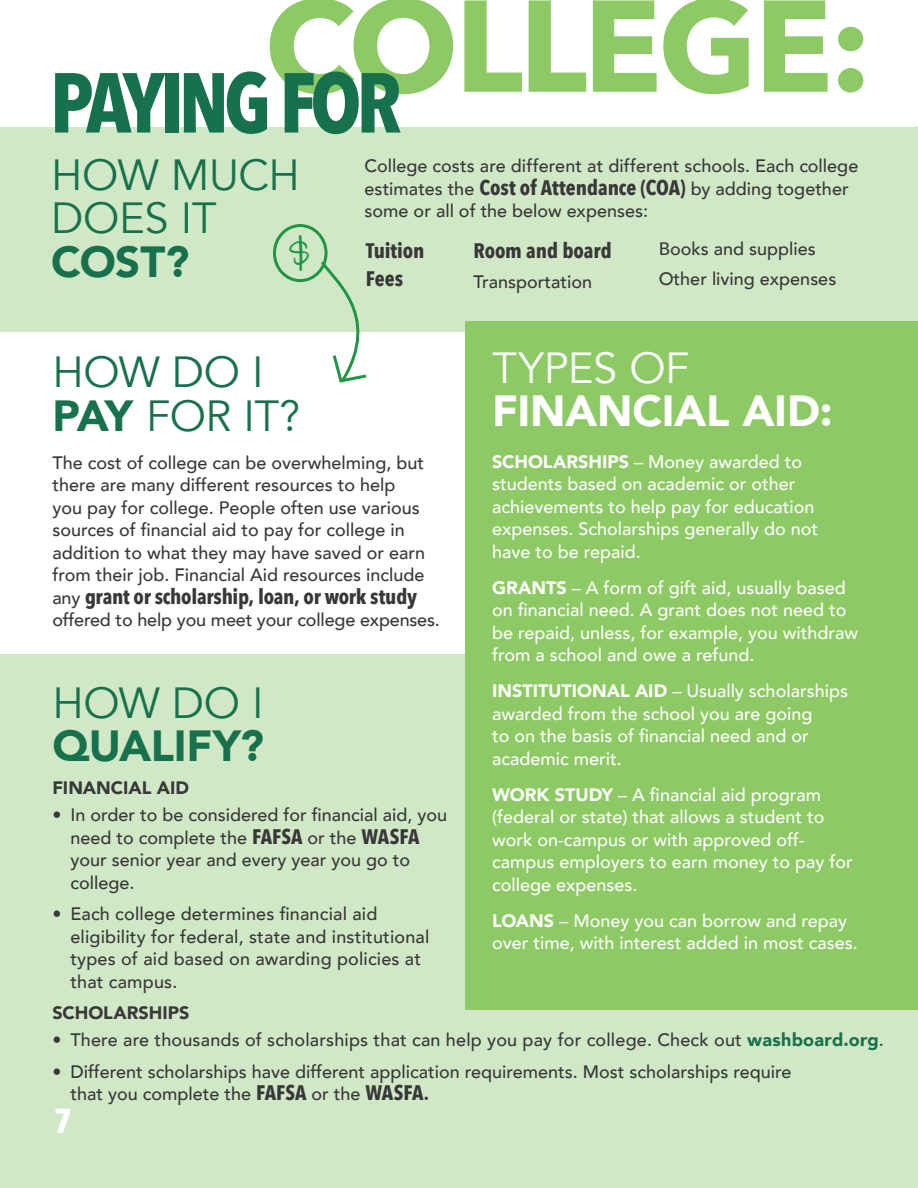
<style>
.page{position:relative;width:918px;height:1188px;background:#fff}
.page>*{position:absolute;margin:0;border:0;box-sizing:border-box;transform-origin:0 0}
.t1{font:700 129px "Avenir Next";letter-spacing:-.03em;color:#8dc964}
.t2{font:700 84px "Avenir Next Condensed";letter-spacing:-.065em;color:#18714d}
.t3{font:45px "Throw My Hands Upinthe Air";color:#209545}
.t4{font:43.5px/43.5px "Avenir";letter-spacing:-.01em;color:#18714d}
.t5{font:900 43.5px "Avenir";letter-spacing:-.015em;color:#18714d}
.t6{font:900 43.5px "Avenir";letter-spacing:-.005em;color:#fff}
.t7{font:43.5px "Avenir";letter-spacing:-.01em;color:#fff}
.t8{font:700 34.5px "Avenir Next Condensed";color:#fff}
.t9{font:700 21px/28.5px "Avenir Next Condensed";letter-spacing:-.01em;color:#383839}
.t10{font:500 18px/22.5px "Avenir";color:#383839}
.t11{font:500 18px/22.5px "Avenir";color:#fff}
.t12{font:900 18px "Avenir";color:#383839}
.s1{font-family:"Avenir Next Condensed";font-weight:700;font-size:21px}
.s2{font-weight:900}
.s3{font-family:"Avenir";font-weight:500;font-size:18px}
.s4{font-weight:900;color:#18714d}
</style>
<div class="page">
<hr style="left:917px;top:127px;width:1px;height:390px;background:#d1e8c6">
<div style="left:0;top:654px;width:918px;height:534px;background:#d1e8c6"></div>
<div style="left:0;top:127px;width:917px;height:205px;background:#d1e8c6"></div>
<svg style="left:318px;top:258px;width:49px;height:125px"></svg>
<div style="left:466px;top:321px;width:452px;height:689px;background:#8dc964"></div>
<div style="left:273px;top:224px;width:55px;height:58px;border:3px solid #209545;border-radius:50%"></div>
<h1 class="t1" style="left:265px;top:-65px;width:609px">COLLEGE:</h1>
<h2 class="t2" style="left:50px;top:52px;width:353px">PAYING FOR</h2>
<h3 class="t4" style="left:51px;top:154px;width:250px">HOW MUCH<br>DOES IT</h3>
<h3 class="t5" style="left:51px;top:224px;width:139px">COST?</h3>
<p class="t10" style="left:365px;top:154px;width:495px">College costs are different at different schools. Each college estimates the <span class="s1">Cost of Attendance (COA)</span> by adding together some or all of the below expenses:</p>
<h3 class="t3" style="left:289px;top:224px;width:22px">$</h3>
<p class="t9" style="left:366px;top:236px;width:60px">Tuition<br>Fees</p>
<p class="t9" style="left:473px;top:236px;width:140px">Room and board</p>
<p class="t10" style="left:659px;top:232px;width:179px;line-height:30px">Books and supplies<br>Other living expenses</p>
<p class="t10" style="left:473px;top:269px;width:120px">Transportation</p>
<h3 class="t7" style="left:492px;top:342px;width:199px">TYPES OF</h3>
<h3 class="t6" style="left:492px;top:374px;width:342px">FINANCIAL AID:</h3>
<p class="t11" style="left:492px;top:449px;width:328px"><span class="s2">SCHOLARSHIPS</span> – Money awarded to students based on academic or other achievements to help pay for education expenses. Scholarships generally do not have to be repaid.</p>
<p class="t11" style="left:492px;top:575px;width:368px"><span class="s2">GRANTS</span> – A form of gift aid, usually based on financial need. A grant does not need to be repaid, unless, for example, you withdraw from a school and owe a refund.</p>
<p class="t11" style="left:492px;top:679px;width:357px"><span class="s2">INSTITUTIONAL AID</span> – Usually scholarships awarded from the school you are going<br>to on the basis of financial need and or academic merit.</p>
<p class="t11" style="left:492px;top:782px;width:362px"><span class="s2">WORK STUDY</span> – A financial aid program (federal or state) that allows a student to work on-campus or with approved off&shy;campus employers to earn money to pay for college expenses.</p>
<p class="t11" style="left:492px;top:908px;width:367px"><span class="s2">LOANS</span> – Money you can borrow and repay over time, with interest added in most cases.</p>
<h3 class="t4" style="left:52px;top:351px;width:249px">HOW DO I<br><span class="s2">PAY</span> FOR IT?</h3>
<p class="t10" style="left:52px;top:450px;width:374px">The cost of college can be overwhelming, but there are many different resources to help you pay for college. People often use various sources of financial aid to pay for college in addition to what they may have saved or earn from their job. Financial Aid resources include</p>
<p class="t9" style="left:52px;top:582px;width:366px"><span class="s3">any</span> grant or scholarship, loan, or work study</p>
<p class="t10" style="left:52px;top:608px;width:389px">offered to help you meet your college expenses.</p>
<h3 class="t4" style="left:52px;top:682px;width:213px">HOW DO I</h3>
<h3 class="t5" style="left:52px;top:709px;width:213px">QUALIFY?</h3>
<p class="t12" style="left:52px;top:773px;width:138px">FINANCIAL AID</p>
<p class="t10" style="left:70px;top:803px;width:378px;text-indent:-18px">• In order to be considered for financial aid, you need to complete the <span class="s1">FAFSA</span> or the <span class="s1">WASFA </span>your senior year and every year you go to college.</p>
<p class="t10" style="left:70px;top:902px;width:361px;text-indent:-18px">• Each college determines financial aid eligibility for federal, state and institutional types of aid based on awarding policies at that campus.</p>
<p class="t12" style="left:52px;top:998px;width:139px">SCHOLARSHIPS</p>
<p class="t10" style="left:52px;top:1028px;width:833px">• There are thousands of scholarships that can help you pay for college. Check out <span class="s4">washboard.org</span>.</p>
<p class="t10" style="left:70px;top:1059px;width:723px;text-indent:-18px">• Different scholarships have different application requirements. Most scholarships require that you complete the <span class="s1">FAFSA</span> or the <span class="s1">WASFA</span><span class="s2">.</span></p>
<h3 class="t8" style="left:54px;top:1100px;width:20px">7</h3>
</div>
